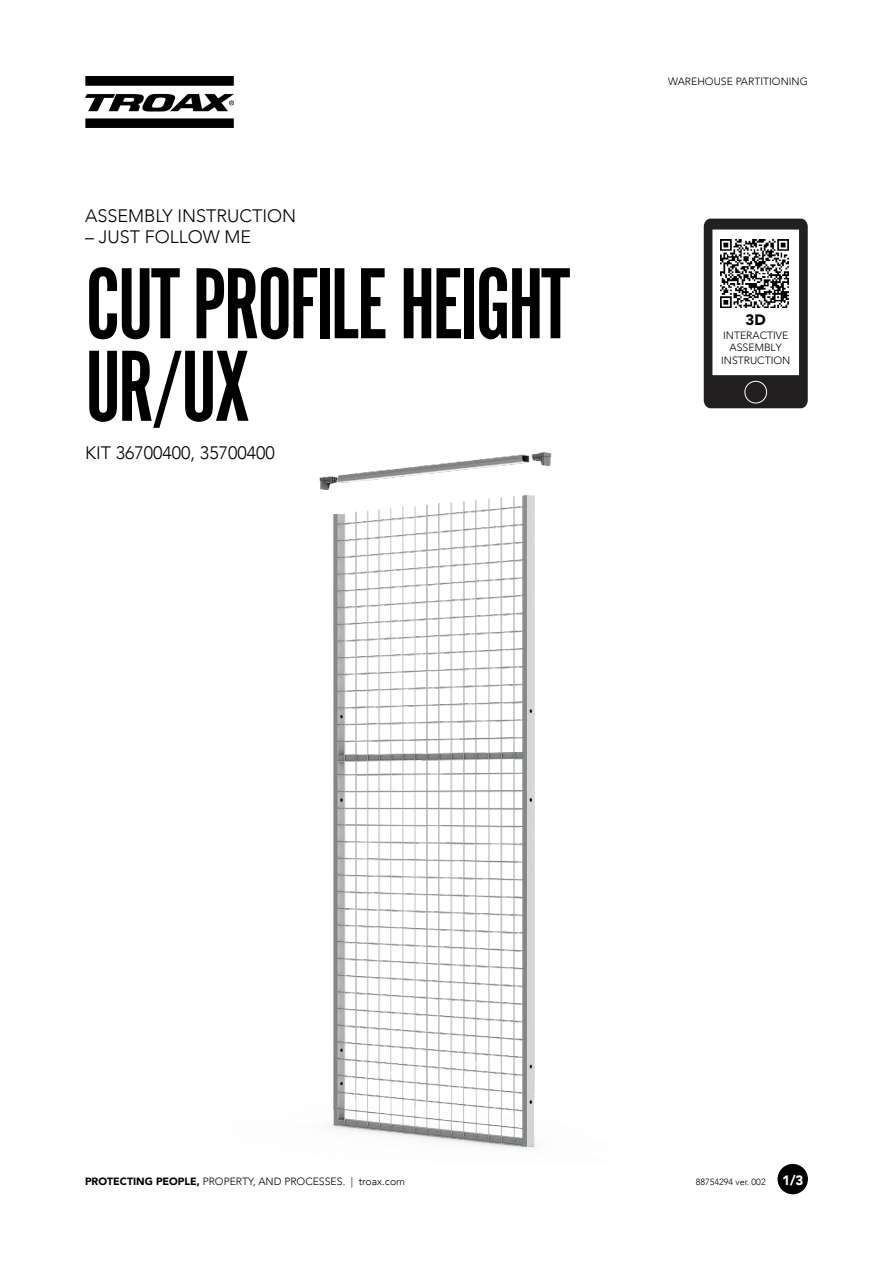
<style>
.page{position:relative;width:893px;height:1263px;background:#fff}
.page>*{position:absolute;margin:0;border:0;box-sizing:border-box;transform-origin:0 0}
.t1{font:105px/82.5px "Alternate Got No 1 D";letter-spacing:-.03em;color:#000}
.t2{font:300 18px "Avenir LT";color:#000}
.t3{font:900 15px "Avenir LT";color:#010202}
.t4{font:900 13.5px "Avenir LT";color:#fff}
.t5{font:300 10.5px "Avenir LT";color:#000}
.t6{font:300 10.5px/12.6px "Avenir LT";color:#010202;text-align:center}
.t7{font:300 9px "Avenir LT";color:#000}
.s1{font-weight:900}
</style>
<div class="page">
<img style="left:319px;top:452px;width:475px;height:712px">
<img style="left:85px;top:77px;width:149px;height:51px">
<div style="left:777px;top:1164px;width:31px;height:30px;background:#000;border-radius:50%"></div>
<svg style="left:704px;top:219px;width:104px;height:189px"></svg>
<div style="left:744px;top:381px;width:23px;height:22px;border:1px solid #fff;border-radius:50%"></div>
<img style="left:721px;top:239px;width:67px;height:68px">
<h2 class="t2" style="left:85px;top:205px;width:213px">ASSEMBLY INSTRUCTION</h2>
<h2 class="t2" style="left:85px;top:227px;width:168px">– JUST FOLLOW ME</h2>
<h1 class="t1" style="left:85px;top:263px;width:487px">CUT PROFILE HEIGHT<br>UR/UX</h1>
<h2 class="t2" style="left:85px;top:442px;width:191px">KIT 36700400, 35700400</h2>
<p class="t5" style="left:668px;top:75px;width:141px">WAREHOUSE PARTITIONING</p>
<h3 class="t3" style="left:746px;top:311px;width:22px">3D</h3>
<p class="t6" style="left:721px;top:329px;width:71px">INTERACTIVE<br>ASSEMBLY<br>INSTRUCTION</p>
<p class="t5" style="left:85px;top:1175px;width:322px"><span class="s1">PROTECTING PEOPLE,</span> PROPERTY, AND PROCESSES. | troax.com</p>
<p class="t7" style="left:696px;top:1176px;width:71px">88754294 ver. 002</p>
<p class="t4" style="left:782px;top:1172px;width:23px">1/3</p>
</div>
